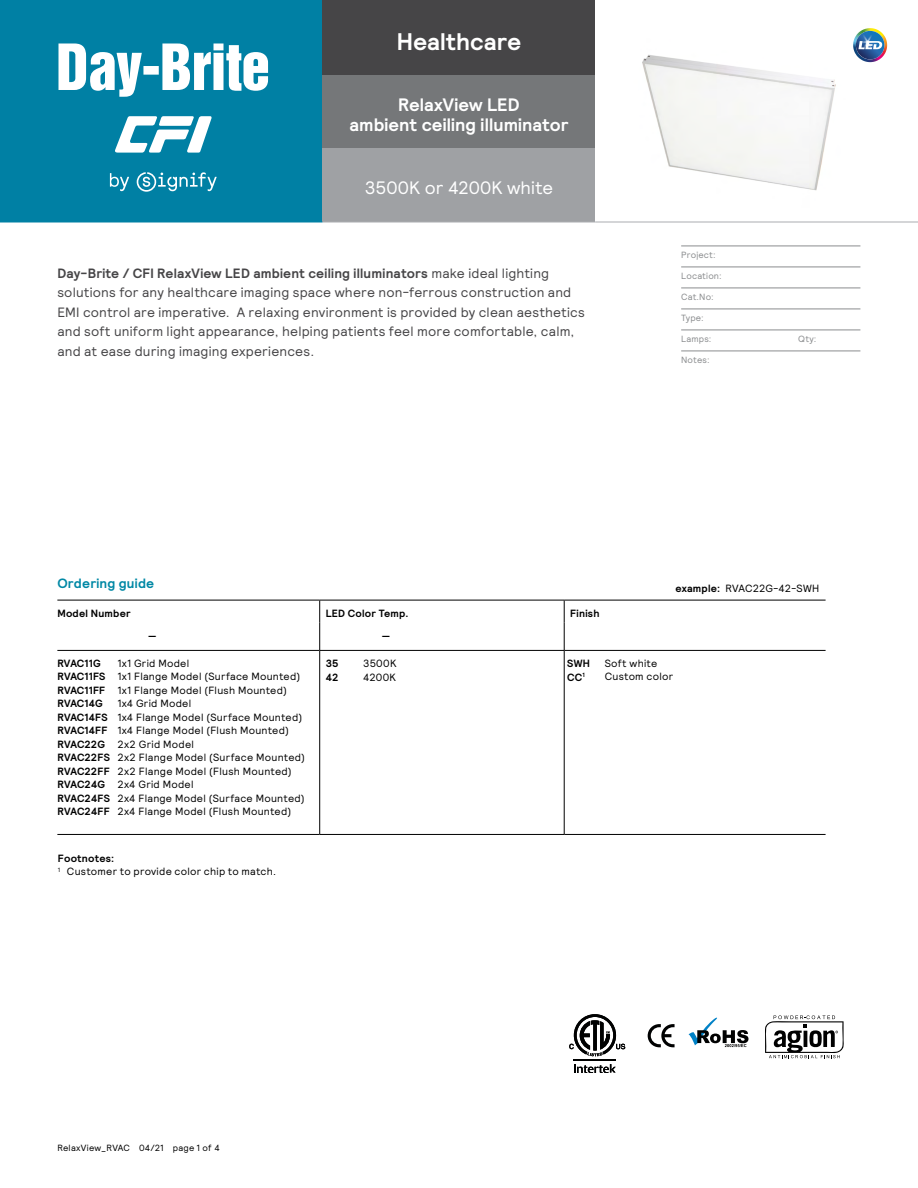
<style>
.page{position:relative;width:918px;height:1188px;background:#fff}
.page>*{position:absolute;margin:0;border:0;box-sizing:border-box;transform-origin:0 0}
.t1{font:700 24px "Signify Relative";color:#fff}
.t2{font:700 18px/19.5px "Signify Relative";letter-spacing:.005em;color:#fff;text-align:center}
.t3{font:18px "Signify Relative";color:#fff}
.t4{font:13.5px/19.5px "Signify Relative";letter-spacing:.015em;color:#464547}
.t5{font:700 13.5px "Signify Relative";letter-spacing:.015em;color:#0088a5}
.t6{font:10.5px/13.5px "Signify Relative";letter-spacing:.025em;color:#000}
.t7{font:700 10.5px "Signify Relative";letter-spacing:.02em;color:#000}
.t8{font:10.5px "Signify Relative";letter-spacing:.005em;color:#000}
.t9{font:9px "Signify Relative";letter-spacing:.02em;color:#8a8c8e}
.t10{font:9px "Signify Relative";letter-spacing:.025em;color:#000}
.s1{font-weight:700}
</style>
<div class="page">
<hr style="left:57px;top:600px;width:263px;height:1px;background:#000">
<hr style="left:320px;top:600px;width:244px;height:1px;background:#000">
<hr style="left:564px;top:600px;width:262px;height:1px;background:#000">
<svg style="left:319px;top:600px;width:1px;height:50px"></svg>
<svg style="left:564px;top:600px;width:1px;height:50px"></svg>
<hr style="left:57px;top:650px;width:263px;height:1px;background:#000">
<hr style="left:320px;top:650px;width:244px;height:1px;background:#000">
<hr style="left:319px;top:651px;width:1px;height:183px;background:#000">
<hr style="left:564px;top:650px;width:262px;height:1px;background:#000">
<hr style="left:564px;top:651px;width:1px;height:183px;background:#000">
<hr style="left:57px;top:834px;width:263px;height:1px;background:#000">
<hr style="left:320px;top:834px;width:244px;height:1px;background:#000">
<hr style="left:564px;top:834px;width:262px;height:1px;background:#000">
<svg style="left:574px;top:1064px;width:42px;height:9px"></svg>
<hr style="left:574px;top:1060px;width:42px;height:1px;background:#000101">
<svg style="left:569px;top:1014px;width:56px;height:42px"></svg>
<svg style="left:648px;top:1024px;width:27px;height:23px"></svg>
<svg style="left:689px;top:1017px;width:59px;height:30px"></svg>
<svg style="left:765px;top:1015px;width:79px;height:43px"></svg>
<div style="left:0;top:0;width:322px;height:222px;background:#0080a4"></div>
<div style="left:322px;top:0;width:274px;height:75px;background:#464547"></div>
<div style="left:322px;top:75px;width:274px;height:73px;background:#757779"></div>
<div style="left:322px;top:148px;width:274px;height:74px;background:#9fa1a4"></div>
<hr style="left:322px;top:222px;width:274px;height:1px;background:#abadb0">
<hr style="left:596px;top:222px;width:322px;height:1px;background:#abadb0">
<hr style="left:0;top:222px;width:322px;height:1px;background:#0080a4">
<svg style="left:59px;top:44px;width:209px;height:109px"></svg>
<svg style="left:110px;top:172px;width:107px;height:20px"></svg>
<hr style="left:681px;top:246px;width:179px;height:1px;background:#8a8c8e">
<hr style="left:681px;top:267px;width:179px;height:1px;background:#8a8c8e">
<hr style="left:681px;top:288px;width:179px;height:1px;background:#8a8c8e">
<hr style="left:681px;top:309px;width:179px;height:1px;background:#8a8c8e">
<hr style="left:681px;top:330px;width:179px;height:1px;background:#8a8c8e">
<hr style="left:681px;top:351px;width:179px;height:1px;background:#8a8c8e">
<img style="left:642px;top:54px;width:194px;height:137px">
<svg style="left:852px;top:27px;width:36px;height:36px"></svg>
<svg style="left:853px;top:28px;width:33px;height:34px"></svg>
<h1 class="t1" style="left:397px;top:25px;width:126px">Healthcare</h1>
<h2 class="t2" style="left:350px;top:95px;width:220px">RelaxView LED<br>ambient ceiling illuminator</h2>
<h2 class="t3" style="left:365px;top:176px;width:190px">3500K or 4200K white</h2>
<p class="t4" style="left:57px;top:263px;width:529px"><span class="s1">Day-Brite / CFI RelaxView LED ambient ceiling illuminators</span> make ideal lighting solutions for any healthcare imaging space where non-ferrous construction and EMI control are imperative. A relaxing environment is provided by clean aesthetics and soft uniform light appearance, helping patients feel more comfortable, calm, and at ease during imaging experiences.</p>
<p class="t9" style="left:681px;top:249px;width:36px">Project:</p>
<p class="t9" style="left:681px;top:270px;width:42px">Location:</p>
<p class="t9" style="left:681px;top:291px;width:34px">Cat.No:</p>
<p class="t9" style="left:681px;top:312px;width:24px">Type:</p>
<p class="t9" style="left:681px;top:333px;width:32px">Lamps:</p>
<p class="t9" style="left:798px;top:333px;width:20px">Qty:</p>
<p class="t9" style="left:681px;top:354px;width:30px">Notes:</p>
<p class="t5" style="left:57px;top:575px;width:98px">Ordering guide</p>
<p class="t7" style="left:57px;top:606px;width:75px">Model Number</p>
<p class="t7" style="left:326px;top:606px;width:84px">LED Color Temp.</p>
<p class="t7" style="left:570px;top:606px;width:31px">Finish</p>
<p class="t7" style="left:148px;top:629px;width:10px">—</p>
<p class="t7" style="left:382px;top:629px;width:10px">—</p>
<p class="t7" style="left:57px;top:656px;width:45px">RVAC11G</p>
<p class="t8" style="left:675px;top:582px;width:145px"><span class="s1">example:</span> RVAC22G-42-SWH</p>
<p class="t6" style="left:57px;top:656px;width:244px;text-indent:60px">1x1 Grid Model<br><span class="s1">RVAC11FS</span> 1x1 Flange Model (Surface Mounted)<br><span class="s1">RVAC11FF</span> 1x1 Flange Model (Flush Mounted)<br><span class="s1">RVAC14G</span></p>
<p class="t7" style="left:326px;top:656px;width:14px">35</p>
<p class="t6" style="left:363px;top:656px;width:35px">3500K</p>
<p class="t7" style="left:326px;top:670px;width:14px">42</p>
<p class="t6" style="left:363px;top:670px;width:34px">4200K</p>
<p class="t7" style="left:567px;top:656px;width:24px">SWH</p>
<p class="t6" style="left:605px;top:656px;width:54px">Soft white</p>
<p class="t7" style="left:567px;top:670px;width:19px">CC<sup>1</sup></p>
<p class="t6" style="left:605px;top:670px;width:70px">Custom color</p>
<p class="t6" style="left:57px;top:697px;width:249px;text-indent:60px">1x4 Grid Model<br><span class="s1">RVAC14FS</span> 1x4 Flange Model (Surface Mounted)<br><span class="s1">RVAC14FF</span> 1x4 Flange Model (Flush Mounted)<br><span class="s1">RVAC22G</span> 2x2 Grid Model<br><span class="s1">RVAC22FS</span> 2x2 Flange Model (Surface Mounted)<br><span class="s1">RVAC22FF</span> 2x2 Flange Model (Flush Mounted)<br><span class="s1">RVAC24G</span> 2x4 Grid Model<br><span class="s1">RVAC24FS</span> 2x4 Flange Model (Surface Mounted)<br><span class="s1">RVAC24FF</span> 2x4 Flange Model (Flush Mounted)</p>
<p class="t6" style="left:58px;top:851px;width:220px"><span class="s1">Footnotes:<br></span><sup>1</sup> Customer to provide color chip to match.</p>
<p class="t10" style="left:57px;top:1142px;width:164px">RelaxView_RVAC 04/21 page 1 of 4</p>
</div>
